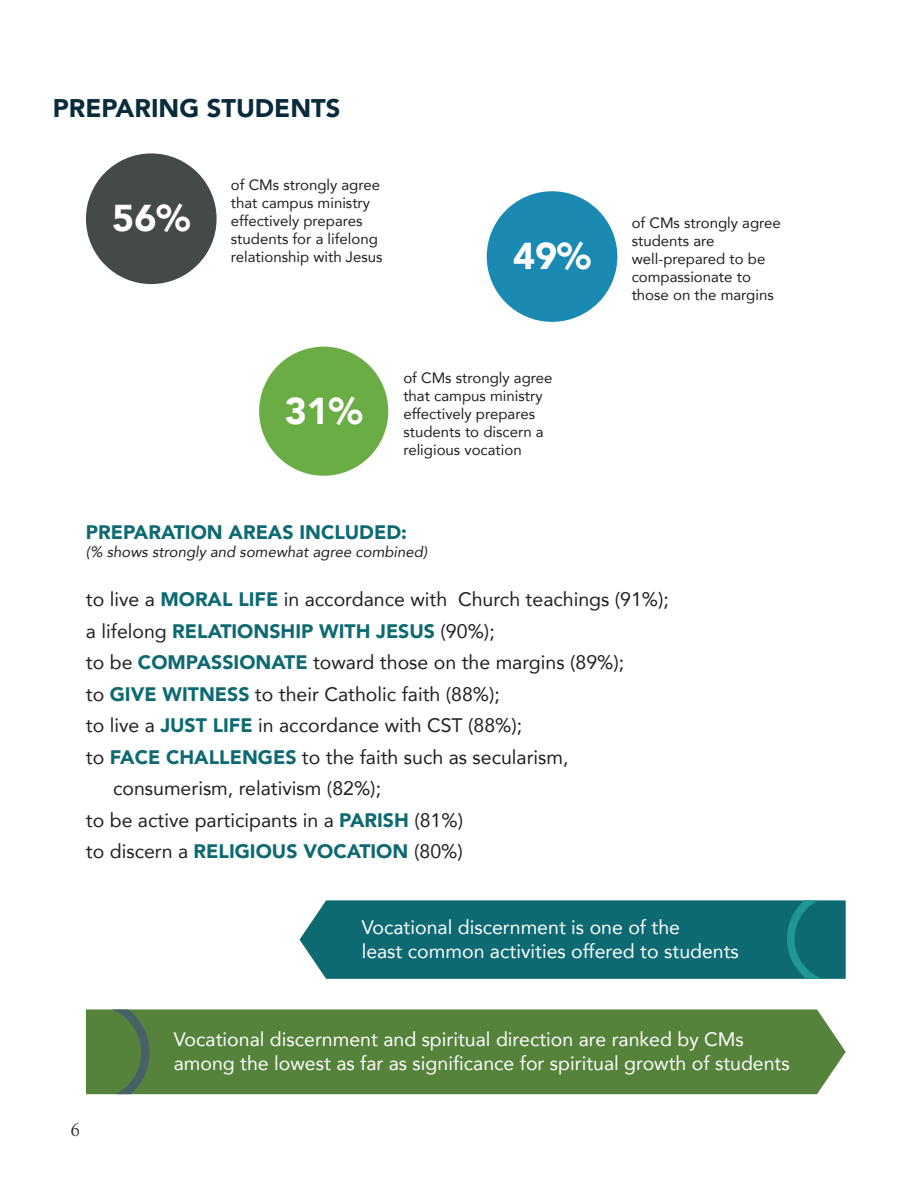
<style>
.page{position:relative;width:918px;height:1188px;background:#fff}
.page>*{position:absolute;margin:0;border:0;box-sizing:border-box;transform-origin:0 0}
.t1{font:900 37.35px "Avenir";color:#fff}
.t2{font:900 25.5px "Avenir";color:#092b3c}
.t3{font:19.5px "Avenir";color:#231f20}
.t4{font:19.5px/24px "Avenir";color:#fff}
.t5{font:900 19.5px "Avenir";color:#0e6a72}
.t6{font:18px "Goudy Std";color:#231f20}
.t7{font:15px/18px "Avenir";color:#231f20}
.t8{font:italic 15px "Avenir";color:#231f20}
.s1{font-weight:900;color:#0e6a72}
.s2{font-weight:400;color:#231f20}
</style>
<div class="page">
<div style="left:86px;top:153px;width:131px;height:131px;background:#44494a;border-radius:50%"></div>
<div style="left:487px;top:191px;width:130px;height:131px;background:#1a8ab3;border-radius:50%"></div>
<div style="left:300px;top:900px;width:546px;height:79px;background:#0e6a72"></div>
<div style="left:86px;top:1009px;width:760px;height:85px;background:#55833b"></div>
<svg style="left:112px;top:1009px;width:37px;height:85px"></svg>
<div style="left:258px;top:346px;width:131px;height:131px;background:#6aad44;border-radius:50%"></div>
<h2 class="t2" style="left:53px;top:86px;width:289px">PREPARING STUDENTS</h2>
<h1 class="t1" style="left:112px;top:186px;width:79px">56%</h1>
<p class="t7" style="left:231px;top:175px;width:153px">of CMs strongly agree that campus ministry effectively prepares students for a lifelong relationship with Jesus</p>
<h1 class="t1" style="left:513px;top:224px;width:79px">49%</h1>
<h1 class="t1" style="left:285px;top:379px;width:79px">31%</h1>
<p class="t7" style="left:403px;top:368px;width:151px">of CMs strongly agree that campus ministry effectively prepares students to discern a religious vocation</p>
<p class="t7" style="left:632px;top:214px;width:151px">of CMs strongly agree students are well-prepared to be compassionate to those on the margins</p>
<p class="t5" style="left:86px;top:515px;width:323px">PREPARATION AREAS INCLUDED:</p>
<p class="t8" style="left:86px;top:542px;width:343px">(% shows strongly and somewhat agree combined)</p>
<p class="t3" style="left:86px;top:584px;width:585px">to live a <span class="s1">MORAL LIFE</span> in accordance with Church teachings (91%);</p>
<p class="t5" style="left:86px;top:614px;width:410px"><span class="s2">a lifelong</span> RELATIONSHIP WITH JESUS <span class="s2">(90%);</span></p>
<p class="t3" style="left:86px;top:647px;width:540px">to be <span class="s1">COMPASSIONATE</span> toward those on the margins (89%);</p>
<p class="t3" style="left:86px;top:678px;width:416px">to <span class="s1">GIVE WITNESS</span> to their Catholic faith (88%);</p>
<p class="t3" style="left:86px;top:710px;width:438px">to live a <span class="s1">JUST LIFE</span> in accordance with CST (88%);</p>
<p class="t3" style="left:86px;top:741px;width:484px">to <span class="s1">FACE CHALLENGES</span> to the faith such as secularism,</p>
<p class="t3" style="left:113px;top:773px;width:270px">consumerism, relativism (82%);</p>
<p class="t3" style="left:86px;top:804px;width:379px">to be active participants in a <span class="s1">PARISH</span> (81%)</p>
<p class="t5" style="left:86px;top:835px;width:379px"><span class="s2">to discern a</span> RELIGIOUS VOCATION <span class="s2">(80%)</span></p>
<p class="t4" style="left:362px;top:915px;width:379px">Vocational discernment is one of the<br>least common activities offered to students</p>
<p class="t6" style="left:71px;top:1119px;width:10px">6</p>
<p class="t4" style="left:174px;top:1026px;width:618px">Vocational discernment and spiritual direction are ranked by CMs among the lowest as far as significance for spiritual growth of students</p>
</div>
